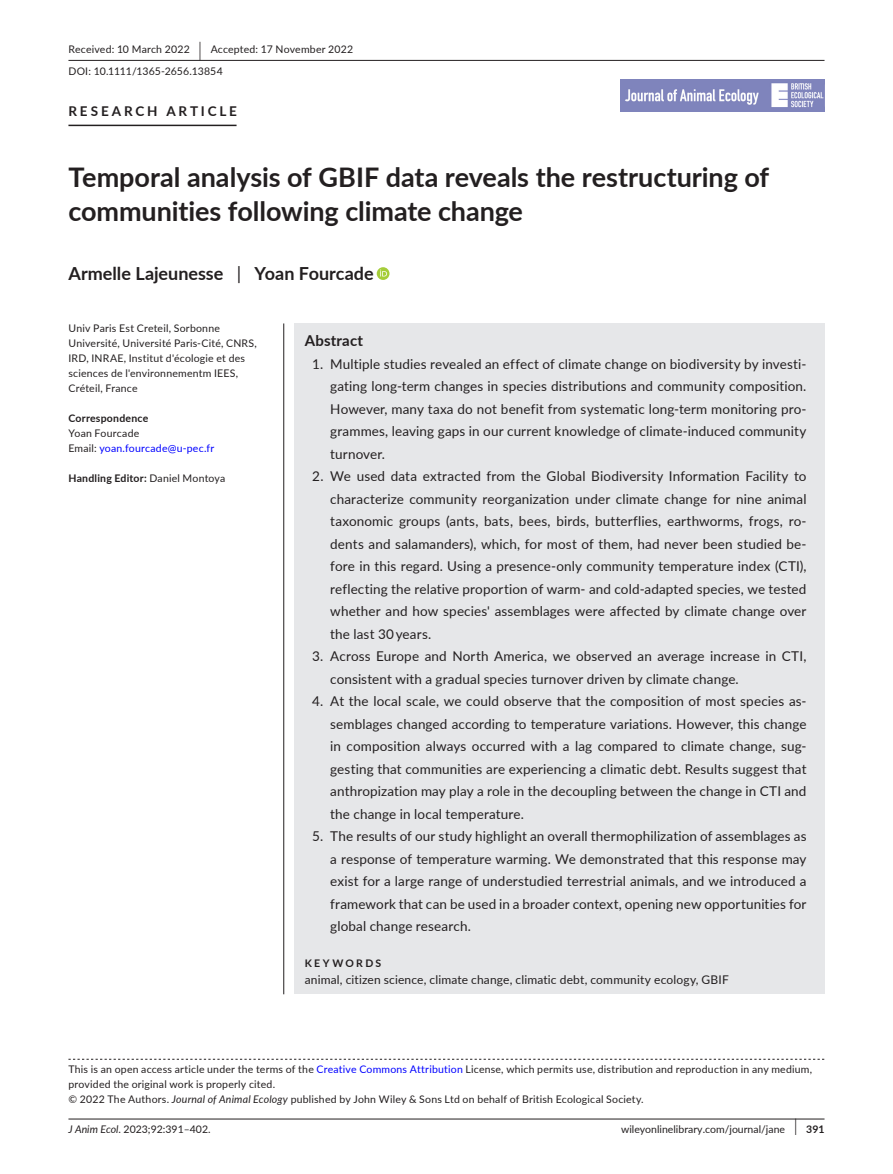
<style>
.page{position:relative;width:893px;height:1174px;background:#fff}
.page>*{position:absolute;margin:0;border:0;box-sizing:border-box;transform-origin:0 0}
.t1{font:700 27px/34.5px "Lato";letter-spacing:-.005em;color:#231f20}
.t2{font:700 18px "Lato";color:#231f20}
.t3{font:700 15px "Lato";letter-spacing:.015em;color:#231f20}
.t4{font:13.5px/22.5px "Lato";letter-spacing:.01em;color:#231f20;text-align:justify}
.t5{font:700 13.5px "Lato";letter-spacing:.21em;color:#231f20}
.t6{font:12px "Lato";letter-spacing:.015em;color:#231f20}
.t7{font:10.5px/15px "Lato";letter-spacing:.02em;color:#231f20}
.t8{font:10.5px "Lato";color:#231f20}
.t9{font:700 10.5px "Lato";letter-spacing:.02em;color:#231f20}
.t10{font:10.5px/15px "Lato";letter-spacing:.02em;color:#00f}
.t11{font:700 10.5px "Lato";letter-spacing:.22em;color:#231f20}
.s1{font-size:19.65px}
.s2{font-weight:400}
.s3{color:#231f20}
.s4{color:#00f}
.s5{font-style:italic}
.s6{font-size:17.4px}
.s7{font-weight:700}
</style>
<div class="page">
<hr style="left:68px;top:1118px;width:756px;height:1px;background:#231f20">
<img style="left:620px;top:79px;width:204px;height:33px">
<hr style="left:68px;top:60px;width:756px;height:1px;background:#231f20">
<hr style="left:68px;top:125px;width:169px;height:1px;background:#231f20">
<svg style="left:377px;top:267px;width:12px;height:13px"></svg>
<svg style="left:380px;top:269px;width:7px;height:7px"></svg>
<svg style="left:68px;top:1058px;width:756px;height:1px"></svg>
<div style="left:294px;top:323px;width:530px;height:671px;background:#e6e7e9"></div>
<hr style="left:283px;top:323px;width:1px;height:671px;background:#231f20">
<p class="t7" style="left:68px;top:38px;width:286px;line-height:21.8px">Received: 10 March 2022 <span class="s1">|</span> Accepted: 17 November 2022<br>DOI: 10.1111/1365-2656.13854</p>
<p class="t5" style="left:68px;top:101px;width:170px">RESEARCH ARTICLE</p>
<h1 class="t1" style="left:68px;top:159px;width:702px">Temporal analysis of GBIF data reveals the restructuring of communities following climate change</h1>
<h2 class="t2" style="left:68px;top:260px;width:307px">Armelle Lajeunesse <span class="s2">|</span> Yoan Fourcade</h2>
<p class="t7" style="left:68px;top:320px;width:190px">Univ Paris Est Creteil, Sorbonne Université, Université Paris-Cité, CNRS, IRD, INRAE, Institut d'écologie et des sciences de l'environnementm IEES, Créteil, France</p>
<p class="t9" style="left:68px;top:410px;width:81px">Correspondence</p>
<p class="t10" style="left:68px;top:425px;width:147px"><span class="s3">Yoan Fourcade<br>Email:</span> yoan.fourcade@u-pec.fr</p>
<p class="t9" style="left:68px;top:470px;width:158px">Handling Editor: <span class="s2">Daniel Montoya</span></p>
<p class="t3" style="left:305px;top:329px;width:60px">Abstract</p>
<p class="t4" style="left:330px;top:352px;width:478px;text-indent:-18px">1. Multiple studies revealed an effect of climate change on biodiversity by investi&shy;gating long-term changes in species distributions and community composition.<br>However, many taxa do not benefit from systematic long-term monitoring pro&shy;grammes, leaving gaps in our current knowledge of climate-induced community turnover.</p>
<p class="t4" style="left:330px;top:464px;width:478px;text-indent:-18px">2. We used data extracted from the Global Biodiversity Information Facility to characterize community reorganization under climate change for nine animal taxonomic groups (ants, bats, bees, birds, butterflies, earthworms, frogs, ro&shy;dents and salamanders), which, for most of them, had never been studied be&shy;fore in this regard. Using a presence-only community temperature index (CTI), reflecting the relative proportion of warm- and cold-adapted species, we tested whether and how species' assemblages were affected by climate change over the last 30 years.</p>
<p class="t4" style="left:330px;top:644px;width:478px;text-indent:-18px">3. Across Europe and North America, we observed an average increase in CTI, consistent with a gradual species turnover driven by climate change.</p>
<p class="t4" style="left:330px;top:689px;width:478px;text-indent:-18px">4. At the local scale, we could observe that the composition of most species as&shy;semblages changed according to temperature variations. However, this change in composition always occurred with a lag compared to climate change, sug&shy;gesting that communities are experiencing a climatic debt. Results suggest that anthropization may play a role in the decoupling between the change in CTI and the change in local temperature.</p>
<p class="t4" style="left:330px;top:824px;width:478px;text-indent:-18px">5. The results of our study highlight an overall thermophilization of assemblages as a response of temperature warming. We demonstrated that this response may exist for a large range of understudied terrestrial animals, and we introduced a framework that can be used in a broader context, opening new opportunities for global change research.</p>
<p class="t11" style="left:305px;top:955px;width:78px">KEYWORDS</p>
<p class="t6" style="left:305px;top:970px;width:426px">animal, citizen science, climate change, climatic debt, community ecology, GBIF</p>
<p class="t7" style="left:68px;top:1061px;width:745px">This is an open access article under the terms of the <span class="s4">Creative Commons Attribution</span> License, which permits use, distribution and reproduction in any medium, provided the original work is properly cited.<br>© 2022 The Authors. <span class="s5">Journal of Animal Ecology</span> published by John Wiley &amp; Sons Ltd on behalf of British Ecological Society.</p>
<p class="t8" style="left:68px;top:1121px;width:144px"><span class="s5">J Anim Ecol.</span> 2023;92:391–402.</p>
<p class="t8" style="left:621px;top:1121px;width:205px">wileyonlinelibrary.com/journal/jane <span class="s6">|</span> <span class="s7">391</span></p>
</div>
